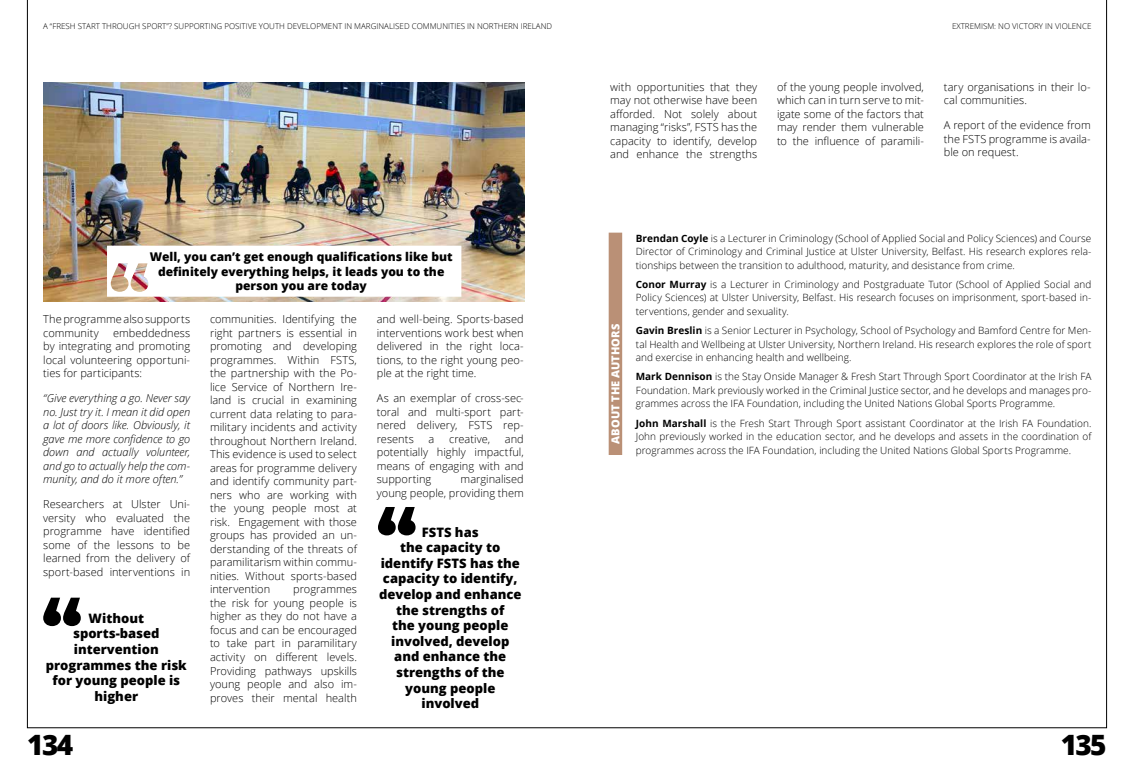
<style>
.page{position:relative;width:1134px;height:766px;background:#fff}
.page>*{position:absolute;margin:0;border:0;box-sizing:border-box;transform-origin:0 0}
.t1{font:800 28px "Open Sans";letter-spacing:-.055em;color:#000}
.t2{font:800 13px/15.6px "Open Sans";color:#000;text-align:center}
.t3{font:800 12px/14.4px "Open Sans";color:#000;text-align:center}
.t4{font:300 11px/13.5px "Open Sans";color:#000;text-align:justify}
.t5{font:italic 300 11px/13.5px "Open Sans";letter-spacing:-.005em;color:#000;text-align:justify}
.t6{font:800 11px "Open Sans";color:#fff}
.t7{font:300 10px/13.5px "Open Sans";letter-spacing:.005em;color:#000;text-align:justify}
.t8{font:300 8px "Open Sans";color:#000}
.s1{font-weight:700}
</style>
<div class="page">
<div style="left:609px;top:232px;width:13px;height:223px;background:#ba9076"></div>
<img style="left:44px;top:82px;width:480px;height:220px">
<svg style="left:43px;top:597px;width:38px;height:29px"></svg>
<svg style="left:378px;top:507px;width:38px;height:28px"></svg>
<svg style="left:107px;top:245px;width:354px;height:51px"></svg>
<p class="t8" style="left:43px;top:20px;width:167px">A “Fresh start throug h sport”? Supporting</p>
<p class="t8" style="left:224px;top:20px;width:152px">positive youth d evelop ment in margina</p>
<p class="t8" style="left:389px;top:20px;width:58px">lised communiti</p>
<p class="t8" style="left:456px;top:20px;width:86px">es in Northern Ireland</p>
<p class="t8" style="left:952px;top:20px;width:141px">EXTREMISM: NO VICTORY IN VIOLENCE</p>
<p class="t3" style="left:150px;top:249px;width:305px">Well, you can’t get enough qualifications like but definitely everything helps, it leads you to the person you are today</p>
<p class="t4" style="left:43px;top:312px;width:148px">The programme also supports community</p>
<p class="t4" style="left:43px;top:326px;width:148px;text-indent:70px">embeddedness by integrating and promoting local volunteering opportuni&shy;ties for participants:</p>
<p class="t5" style="left:43px;top:391px;width:148px">“Give everything a go. Never say no. Just try it. I mean it did open a lot of doors like. Obviously, it gave me more confidence to go down and actually volunteer, and go to actually help the com&shy;munity, and do it more often.”</p>
<p class="t4" style="left:43px;top:497px;width:148px">Researchers at Ulster Uni&shy;versity who evaluated the programme have identified some of the lessons to be learned from the delivery of sport-based interventions in</p>
<p class="t2" style="left:46px;top:609px;width:143px">Without sports-based intervention programmes the risk for young people is higher</p>
<p class="t4" style="left:210px;top:312px;width:148px">communities. Identifying the right partners is essential in promoting and developing programmes. Within FSTS, the partnership with the Po&shy;lice Service of Northern Ire&shy;land is crucial in examining current data relating to para&shy;military incidents and activity throughout Northern Ireland.<br>This evidence is used to select areas for programme delivery and identify community part&shy;ners who are working with the young people most at risk. Engagement with those groups has provided an un&shy;derstanding of the threats of paramilitarism within commu&shy;nities. Without sports-based intervention</p>
<p class="t4" style="left:210px;top:582px;width:148px;text-indent:83px">programmes the risk for young people is higher as they do not have a focus and can be encouraged to take part in paramilitary activity on different levels.<br>Providing pathways upskills young people and also im&shy;proves their mental health</p>
<p class="t4" style="left:377px;top:312px;width:148px">and well-being. Sports-based interventions work best when delivered in the right loca&shy;tions, to the right young peo&shy;ple at the right time.</p>
<p class="t4" style="left:377px;top:391px;width:148px">As an exemplar of cross-sec&shy;toral and multi-sport part&shy;nered delivery, FSTS rep&shy;resents</p>
<p class="t4" style="left:377px;top:431px;width:148px;text-indent:128px">and potentially highly impactful, means of engaging with and supporting</p>
<p class="t4" style="left:429px;top:431px;width:7px">a</p>
<p class="t4" style="left:449px;top:431px;width:43px">creative,</p>
<p class="t4" style="left:377px;top:472px;width:148px;text-align:right">marginalised<br>young people, providing them</p>
<p class="t2" style="left:379px;top:523px;width:144px">FSTS has<br>the capacity to identify FSTS has the capacity to identify, develop and enhance the strengths of<br>the young people involved, develop and enhance the strengths of the young people involved</p>
<p class="t4" style="left:610px;top:80px;width:148px">with opportunities that they may not otherwise have been afforded. Not solely about managing “risks”, FSTS has the capacity to identify, develop and enhance the strengths</p>
<p class="t4" style="left:777px;top:80px;width:148px">of the young people involved, which can in turn serve to mit&shy;igate some of the factors that may render them vulnerable to the influence of paramili-</p>
<p class="t4" style="left:944px;top:80px;width:148px">tary organisations in their lo&shy;cal communities.</p>
<p class="t4" style="left:944px;top:118px;width:148px">A report of the evidence from the FSTS programme is availa&shy;ble on request.</p>
<p class="t6" style="left:607px;top:443px;width:121px;rotate:-90deg">ABOUT THE AUTHORS</p>
<p class="t7" style="left:636px;top:231px;width:457px"><span class="s1">Brendan Coyle</span> is a Lecturer in Criminology (School of Applied Social and Policy Sciences) and Course Director of Criminology and Criminal Justice at U lster U niversity, Belfast. H is research explores rela&shy;tionships between the transition to adulthood, maturity, and desistance from crime.</p>
<p class="t7" style="left:636px;top:277px;width:457px"><span class="s1">Conor Murray</span> is a Lecturer in Criminology and Postgraduate Tutor (School of Applied Social and Policy Sciences) at U lster U niversity, Belfast. H is research focuses on imprisonment, sport-based in&shy;terventions, gender and sexuality.</p>
<p class="t7" style="left:636px;top:323px;width:457px"><span class="s1">Gavin Breslin</span> is a Senior Lecturer in Psychology, School of Psychology and Bamford Centre for M en&shy;tal H ealth and Wellbeing at U lster U niversity, Northern Ireland. H is research explores the role of sport and exercise in enhancing health and wellbeing.</p>
<p class="t7" style="left:636px;top:369px;width:457px"><span class="s1">Mark Dennison</span> is the Stay Onside Manager &amp; Fresh Start Through Sport Coordinator at the Irish FA Foundation. Mark previously worked in the Criminal Justice sector, and he develops and manages pro&shy;grammes across the IFA Foundation, including the U nited Nations Global Sports Programme.</p>
<p class="t7" style="left:636px;top:416px;width:457px"><span class="s1">John Marshall</span> is the Fresh Start Through Sport assistant Coordinator at the Irish FA Foundation.<br>John previously worked in the education sector, and he develops and assets in the coordination of programmes across the IFA Foundation, including the U nited Nations Global Sports Programme.</p>
<h1 class="t1" style="left:27px;top:722px;width:48px">134</h1>
<h1 class="t1" style="left:1061px;top:722px;width:48px">135</h1>
</div>
